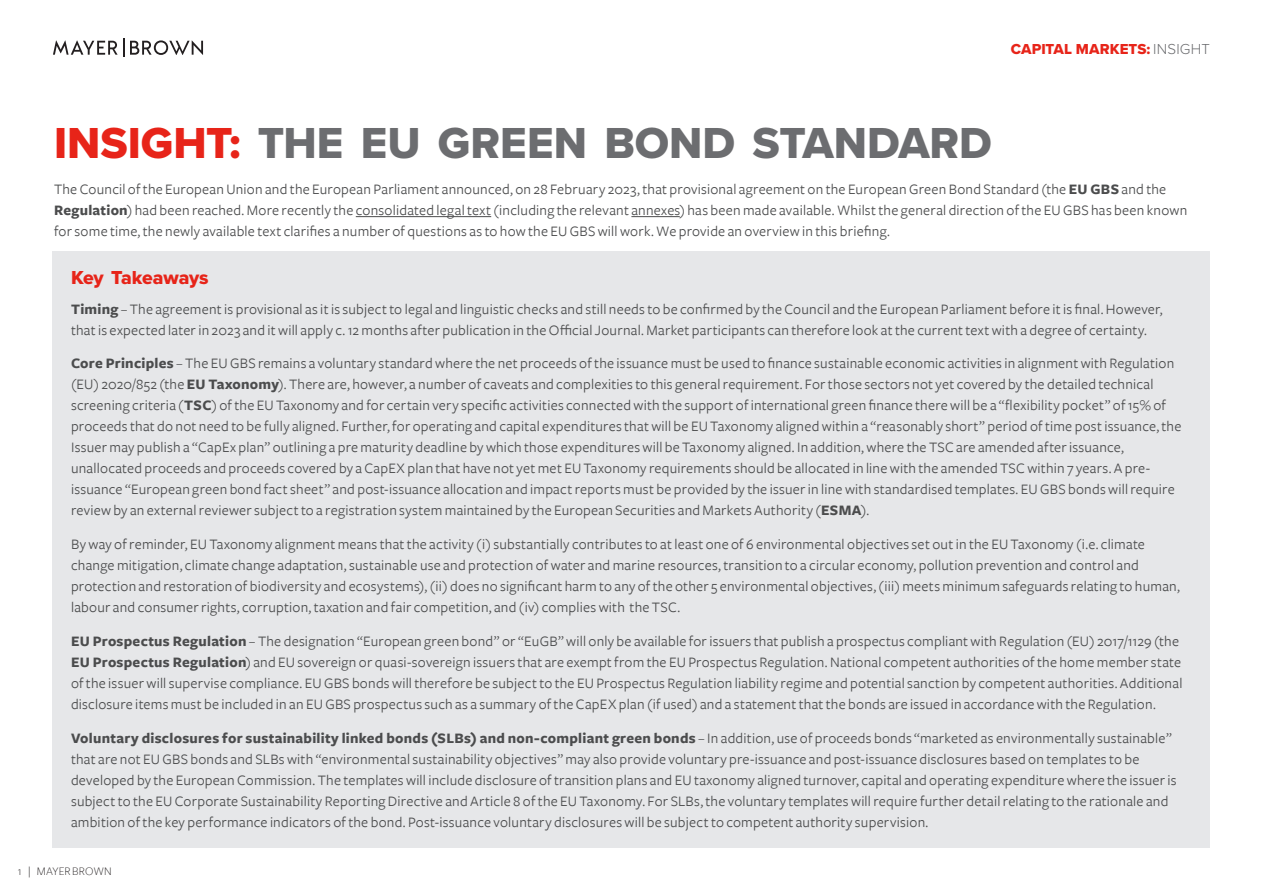
<style>
.page{position:relative;width:1263px;height:893px;background:#fff}
.page>*{position:absolute;margin:0;border:0;box-sizing:border-box;transform-origin:0 0}
.Section_Heading{font:45px "Proxima Nova Extrabld";color:#6c6d70}
.Callout_Medium{font:19.5px "Proxima Nova Extrabld";letter-spacing:-.01em;color:#e72419}
.Body_copy{font:15px/21px "Freight Sans";letter-spacing:.015em;color:#4b4c4d}
.Body_copy-2{font:15px "Proxima Nova Extrabld";letter-spacing:.005em;color:#e72419}
.t1{font:300 12px "Freight Sans";letter-spacing:.005em;color:#231f20}
.s1{font-family:"Proxima Nova";font-weight:300;color:#6c6d70}
.s2{color:#e72419}
.s3{font-weight:700}
</style>
<div class="page">
<div style="left:53px;top:252px;width:1157px;height:596px;background:#e6e7e9"></div>
<hr style="left:356px;top:216px;width:135px;height:1px;background:#4b4c4d">
<hr style="left:631px;top:216px;width:49px;height:1px;background:#4b4c4d">
<svg style="left:130px;top:40px;width:73px;height:15px"></svg>
<svg style="left:53px;top:39px;width:71px;height:18px"></svg>
<p class="Body_copy-2" style="left:1011px;top:38px;width:201px">CAPITAL MARKETS: <span class="s1">INSIGHT</span></p>
<p class="Section_Heading" style="left:54px;top:109px;width:939px"><span class="s2">INSIGHT:</span> THE EU GREEN BOND STANDARD</p>
<p class="Body_copy" style="left:54px;top:179px;width:1135px">The Council of the European Union and the European Parliament announced, on 28 February 2023, that provisional agreement on the European Green Bond Standard (the <span class="s3">EU GBS</span> and the<br><span class="s3">Regulation</span>) had been reached. More recently the consolidated legal text (including the relevant annexes) has been made available. Whilst the general direction of the EU GBS has been known for some time, the newly available text clarifies a number of questions as to how the EU GBS will work. We provide an overview in this briefing.</p>
<p class="Callout_Medium" style="left:71px;top:263px;width:139px">Key Takeaways</p>
<p class="Body_copy" style="left:71px;top:298px;width:1093px"><span class="s3">Timing</span> – The agreement is provisional as it is subject to legal and linguistic checks and still needs to be confirmed by the Council and the European Parliament before it is final. However, that is expected later in 2023 and it will apply c. 12 months after publication in the Official Journal. Market participants can therefore look at the current text with a degree of certainty.</p>
<p class="Body_copy" style="left:71px;top:353px;width:1112px"><span class="s3">Core Principles</span> – The EU GBS remains a voluntary standard where the net proceeds of the issuance must be used to finance sustainable economic activities in alignment with Regulation (EU) 2020/852 (the <span class="s3">EU Taxonomy</span>). There are, however, a number of caveats and complexities to this general requirement. For those sectors not yet covered by the detailed technical screening criteria (<span class="s3">TSC</span>) of the EU Taxonomy and for certain very specific activities connected with the support of international green finance there will be a “flexibility pocket” of 15% of proceeds that do not need to be fully aligned. Further, for operating and capital expenditures that will be EU Taxonomy aligned within a “reasonably short” period of time post issuance, the Issuer may publish a “CapEx plan” outlining a pre maturity deadline by which those expenditures will be Taxonomy aligned. In addition, where the TSC are amended after issuance, unallocated proceeds and proceeds covered by a CapEX plan that have not yet met EU Taxonomy requirements should be allocated in line with the amended TSC within 7 years. A pre&shy;issuance “European green bond fact sheet” and post-issuance allocation and impact reports must be provided by the issuer in line with standardised templates. EU GBS bonds will require review by an external reviewer subject to a registration system maintained by the European Securities and Markets Authority (<span class="s3">ESMA</span>).</p>
<p class="Body_copy" style="left:71px;top:534px;width:1110px">By way of reminder, EU Taxonomy alignment means that the activity (i) substantially contributes to at least one of 6 environmental objectives set out in the EU Taxonomy (i.e. climate change mitigation, climate change adaptation, sustainable use and protection of water and marine resources, transition to a circular economy, pollution prevention and control and protection and restoration of biodiversity and ecosystems), (ii) does no significant harm to any of the other 5 environmental objectives, (iii) meets minimum safeguards relating to human, labour and consumer rights, corruption, taxation and fair competition, and (iv) complies with the TSC.</p>
<p class="Body_copy" style="left:71px;top:631px;width:1113px"><span class="s3">EU Prospectus Regulation</span> – The designation “European green bond” or “EuGB” will only be available for issuers that publish a prospectus compliant with Regulation (EU) 2017/1129 (the <span class="s3">EU Prospectus Regulation</span>) and EU sovereign or quasi-sovereign issuers that are exempt from the EU Prospectus Regulation. National competent authorities of the home member state of the issuer will supervise compliance. EU GBS bonds will therefore be subject to the EU Prospectus Regulation liability regime and potential sanction by competent authorities. Additional disclosure items must be included in an EU GBS prospectus such as a summary of the CapEX plan (if used) and a statement that the bonds are issued in accordance with the Regulation.</p>
<p class="Body_copy" style="left:71px;top:728px;width:1107px"><span class="s3">Voluntary disclosures for sustainability linked bonds (SLBs) and non-compliant green bonds</span> – In addition, use of proceeds bonds “marketed as environmentally sustainable” that are not EU GBS bonds and SLBs with “environmental sustainability objectives” may also provide voluntary pre-issuance and post-issuance disclosures based on templates to be developed by the European Commission. The templates will include disclosure of transition plans and EU taxonomy aligned turnover, capital and operating expenditure where the issuer is subject to the EU Corporate Sustainability Reporting Directive and Article 8 of the EU Taxonomy. For SLBs, the voluntary templates will require further detail relating to the rationale and ambition of the key performance indicators of the bond. Post-issuance voluntary disclosures will be subject to competent authority supervision.</p>
<p class="t1" style="left:18px;top:864px;width:95px">1 | MAYER BROWN</p>
</div>
